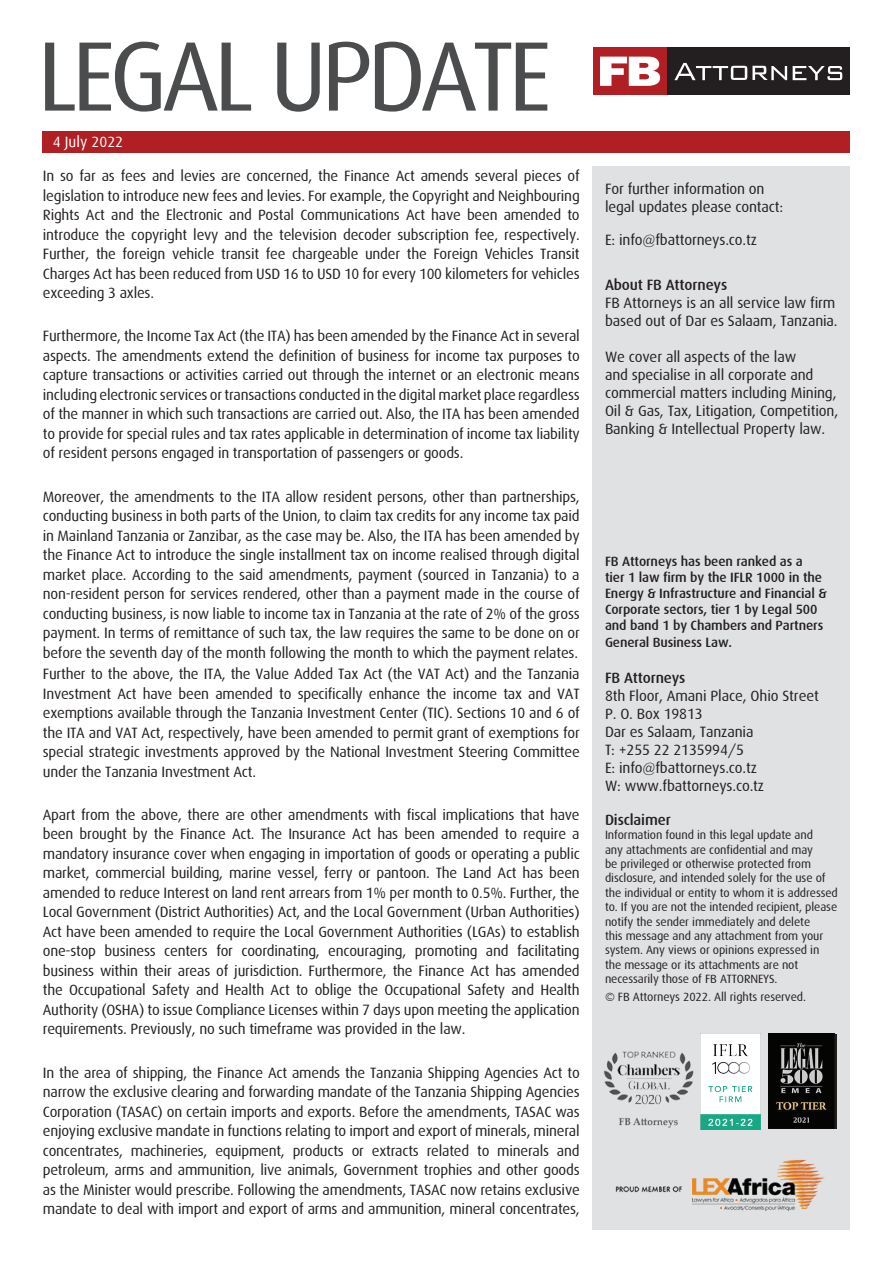
<style>
.page{position:relative;width:893px;height:1263px;background:#fff}
.page>*{position:absolute;margin:0;border:0;box-sizing:border-box;transform-origin:0 0}
.t1{font:98.85px "Dax";letter-spacing:-.06em;color:#4b4c4d}
.t2{font:16.2px "Dax";color:#fff}
.t3{font:15px/19.5px "Dax";letter-spacing:-.01em;color:#231f20;text-align:justify}
.t4{font:500 15px "Dax";letter-spacing:-.01em;color:#231f20}
.t5{font:15px "Dax";color:#fff}
.t6{font:500 13.5px/16.2px "Dax";letter-spacing:-.01em;color:#231f20}
.t7{font:12px/14.4px "Dax";letter-spacing:-.01em;color:#231f20}
</style>
<div class="page">
<div style="left:593px;top:166px;width:257px;height:1063px;background:#e0e1e3"></div>
<div style="left:666px;top:47px;width:184px;height:48px;background:#231f20"></div>
<div style="left:593px;top:47px;width:74px;height:48px;background:#af1f23"></div>
<svg style="left:600px;top:57px;width:60px;height:29px"></svg>
<svg style="left:674px;top:63px;width:113px;height:17px"></svg>
<svg style="left:793px;top:66px;width:49px;height:14px"></svg>
<div style="left:43px;top:131px;width:807px;height:22px;background:#b01f23"></div>
<img style="left:603px;top:1033px;width:234px;height:179px">
<div style="left:769px;top:1034px;width:68px;height:94px;background:#191717"></div>
<img style="left:769px;top:1034px;width:65px;height:94px">
<img style="left:701px;top:1034px;width:59px;height:96px">
<h1 class="t1" style="left:37px;top:22px;width:516px">LEGAL UPDATE</h1>
<p class="t5" style="left:53px;top:134px;width:72px">4 July 2022</p>
<p class="t2" style="left:59px;top:144px;width:69px">May 2015</p>
<p class="t3" style="left:43px;top:166px;width:538px">In so far as fees and levies are concerned, the Finance Act amends several pieces of legislation to introduce new fees and levies. For example, the Copyright and Neighbouring Rights Act and the Electronic and Postal Communications Act have been amended to introduce the copyright levy and the television decoder subscription fee, respectively.<br>Further, the foreign vehicle transit fee chargeable under the Foreign Vehicles Transit Charges Act has been reduced from USD 16 to USD 10 for every 100 kilometers for vehicles exceeding 3 axles.</p>
<p class="t3" style="left:43px;top:326px;width:538px">Furthermore, the Income Tax Act (the ITA) has been amended by the Finance Act in several aspects. The amendments extend the definition of business for income tax purposes to capture transactions or activities carried out through the internet or an electronic means including electronic services or transactions conducted in the digital market place regardless of the manner in which such transactions are carried out. Also, the ITA has been amended to provide for special rules and tax rates applicable in determination of income tax liability of resident persons engaged in transportation of passengers or goods.</p>
<p class="t3" style="left:43px;top:487px;width:538px">Moreover, the amendments to the ITA allow resident persons, other than partnerships, conducting business in both parts of the Union, to claim tax credits for any income tax paid in Mainland Tanzania or Zanzibar, as the case may be. Also, the ITA has been amended by the Finance Act to introduce the single installment tax on income realised through digital market place. According to the said amendments, payment (sourced in Tanzania) to a non-resident person for services rendered, other than a payment made in the course of conducting business, is now liable to income tax in Tanzania at the rate of 2% of the gross payment. In terms of remittance of such tax, the law requires the same to be done on or before the seventh day of the month following the month to which the payment relates.</p>
<p class="t3" style="left:43px;top:664px;width:538px">Further to the above, the ITA, the Value Added Tax Act (the VAT Act) and the Tanzania Investment Act have been amended to specifically enhance the income tax and VAT exemptions available through the Tanzania Investment Center (TIC). Sections 10 and 6 of the ITA and VAT Act, respectively, have been amended to permit grant of exemptions for special strategic investments approved by the National Investment Steering Committee under the Tanzania Investment Act.</p>
<p class="t3" style="left:43px;top:805px;width:538px">Apart from the above, there are other amendments with fiscal implications that have been brought by the Finance Act. The Insurance Act has been amended to require a mandatory insurance cover when engaging in importation of goods or operating a public market, commercial building, marine vessel, ferry or pantoon. The Land Act has been amended to reduce Interest on land rent arrears from 1% per month to 0.5%. Further, the Local Government (District Authorities) Act, and the Local Government (Urban Authorities)<br>Act have been amended to require the Local Government Authorities (LGAs) to establish one-stop business centers for coordinating, encouraging, promoting and facilitating business within their areas of jurisdiction. Furthermore, the Finance Act has amended the Occupational Safety and Health Act to oblige the Occupational Safety and Health Authority (OSHA) to issue Compliance Licenses within 7 days upon meeting the application requirements. Previously, no such timeframe was provided in the law.</p>
<p class="t3" style="left:43px;top:1063px;width:538px">In the area of shipping, the Finance Act amends the Tanzania Shipping Agencies Act to narrow the exclusive clearing and forwarding mandate of the Tanzania Shipping Agencies Corporation (TASAC) on certain imports and exports. Before the amendments, TASAC was enjoying exclusive mandate in functions relating to import and export of minerals, mineral concentrates, machineries, equipment, products or extracts related to minerals and petroleum, arms and ammunition, live animals, Government trophies and other goods as the Minister would prescribe. Following the amendments, TASAC now retains exclusive mandate to deal with import and export of arms and ammunition, mineral concentrates,</p>
<p class="t3" style="left:605px;top:180px;width:180px;line-height:18px">For further information on legal updates please contact:</p>
<p class="t3" style="left:605px;top:230px;width:154px">E: info@fbattorneys.co.tz</p>
<p class="t4" style="left:605px;top:277px;width:124px">About FB Attorneys</p>
<p class="t3" style="left:605px;top:294px;width:234px;line-height:18px">FB Attorneys is an all service law firm based out of Dar es Salaam, Tanzania.</p>
<p class="t3" style="left:605px;top:348px;width:235px;line-height:18px;text-align:left">We cover all aspects of the law<br>and specialise in all corporate and commercial matters including Mining, Oil &amp; Gas, Tax, Litigation, Competition, Banking &amp; Intellectual Property law.</p>
<p class="t6" style="left:605px;top:553px;width:223px">FB Attorneys has been ranked as a<br>tier 1 law firm by the IFLR 1000 in the Energy &amp; Infrastructure and Financial &amp; Corporate sectors, tier 1 by Legal 500 and band 1 by Chambers and Partners General Business Law.</p>
<p class="t4" style="left:605px;top:669px;width:82px">FB Attorneys</p>
<p class="t3" style="left:605px;top:686px;width:215px;line-height:18px;text-align:left">8th Floor, Amani Place, Ohio Street<br>P. O. Box 19813<br>Dar es Salaam, Tanzania<br>T: +255 22 2135994/5<br>E: info@fbattorneys.co.tz<br>W: www.fbattorneys.co.tz</p>
<p class="t4" style="left:605px;top:811px;width:67px">Disclaimer</p>
<p class="t7" style="left:605px;top:828px;width:234px">Information found in this legal update and<br>any attachments are confidential and may<br>be privileged or otherwise protected from disclosure, and intended solely for the use of the individual or entity to whom it is addressed to. If you are not the intended recipient, please notify the sender immediately and delete<br>this message and any attachment from your system. Any views or opinions expressed in the message or its attachments are not necessarily those of FB ATTORNEYS.</p>
<p class="t7" style="left:605px;top:989px;width:203px">© FB Attorneys 2022. All rights reserved.</p>
</div>
